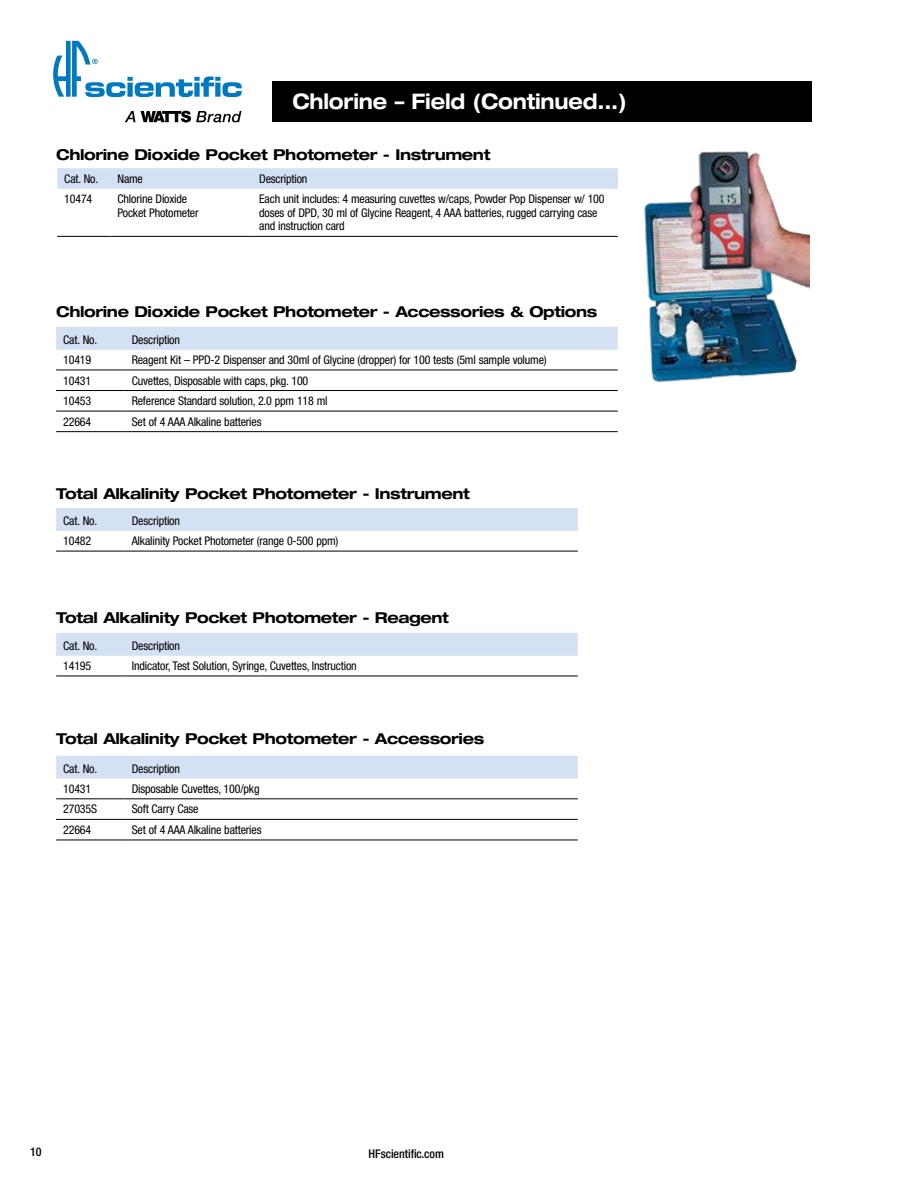
<style>
.page{position:relative;width:918px;height:1188px;background:#fff}
.page>*{position:absolute;margin:0;border:0;box-sizing:border-box;transform-origin:0 0}
.t1{font:700 expanded 21.45px "Helvetica Neue LT Std";letter-spacing:-.01em;color:#fff;scale:.89 1}
.t2{font:700 expanded 15px "Helvetica Neue LT Std";letter-spacing:-.025em;color:#000}
.t3{font:condensed 12px/13.5px "Helvetica Neue LT Std";letter-spacing:-.015em;color:#000}
.t4{font:500 condensed 12px "Helvetica Neue LT Std";letter-spacing:-.005em;color:#000}
</style>
<div class="page">
<svg style="left:53px;top:41px;width:189px;height:56px"></svg>
<svg style="left:125px;top:111px;width:10px;height:11px"></svg>
<svg style="left:141px;top:111px;width:101px;height:11px"></svg>
<div style="left:56px;top:508px;width:522px;height:23px;background:#d4e0f3"></div>
<hr style="left:56px;top:551px;width:69px;height:1px;background:#000">
<hr style="left:125px;top:551px;width:453px;height:1px;background:#000">
<div style="left:56px;top:633px;width:522px;height:23px;background:#d4e0f3"></div>
<hr style="left:56px;top:676px;width:69px;height:1px;background:#000">
<hr style="left:125px;top:676px;width:453px;height:1px;background:#000">
<div style="left:56px;top:756px;width:522px;height:23px;background:#d4e0f3"></div>
<hr style="left:56px;top:798px;width:69px;height:1px;background:#000">
<hr style="left:125px;top:798px;width:453px;height:1px;background:#000">
<hr style="left:56px;top:819px;width:69px;height:1px;background:#000">
<hr style="left:125px;top:819px;width:453px;height:1px;background:#000">
<hr style="left:56px;top:840px;width:69px;height:1px;background:#000">
<hr style="left:125px;top:840px;width:453px;height:1px;background:#000">
<div style="left:272px;top:82px;width:540px;height:40px;background:#000"></div>
<img style="left:644px;top:151px;width:166px;height:231px">
<div style="left:56px;top:327px;width:562px;height:23px;background:#d4e0f3"></div>
<hr style="left:56px;top:370px;width:69px;height:1px;background:#000">
<hr style="left:125px;top:370px;width:493px;height:1px;background:#000">
<hr style="left:56px;top:390px;width:69px;height:1px;background:#000">
<hr style="left:125px;top:390px;width:493px;height:1px;background:#000">
<hr style="left:56px;top:411px;width:69px;height:1px;background:#000">
<hr style="left:125px;top:411px;width:493px;height:1px;background:#000">
<hr style="left:56px;top:431px;width:69px;height:1px;background:#000">
<hr style="left:125px;top:431px;width:493px;height:1px;background:#000">
<div style="left:57px;top:168px;width:561px;height:21px;background:#d4e0f3"></div>
<hr style="left:57px;top:236px;width:53px;height:1px;background:#000">
<hr style="left:110px;top:236px;width:142px;height:1px;background:#000">
<hr style="left:252px;top:236px;width:366px;height:1px;background:#000">
<h1 class="t1" style="left:292px;top:88px;width:377px">Chlorine – Field (Continued...)</h1>
<p class="t2" style="left:56px;top:145px;width:436px">Chlorine Dioxide Pocket Photometer - Instrument</p>
<p class="t3" style="left:64px;top:172px;width:36px">Cat. No.</p>
<p class="t3" style="left:118px;top:172px;width:27px">Name</p>
<p class="t3" style="left:259px;top:172px;width:50px">Description</p>
<p class="t3" style="left:64px;top:192px;width:30px">10474</p>
<p class="t3" style="left:118px;top:192px;width:83px">Chlorine Dioxide<br>Pocket Photometer</p>
<p class="t3" style="left:259px;top:192px;width:347px">Each unit includes: 4 measuring cuvettes w/caps, Powder Pop Dispenser w/ 100 doses of DPD, 30 ml of Glycine Reagent, 4 AAA batteries, rugged carrying case and instruction card</p>
<p class="t2" style="left:56px;top:302px;width:543px">Chlorine Dioxide Pocket Photometer - Accessories &amp; Options</p>
<p class="t3" style="left:63px;top:333px;width:36px">Cat. No.</p>
<p class="t3" style="left:132px;top:333px;width:50px">Description</p>
<p class="t3" style="left:63px;top:353px;width:30px">10419</p>
<p class="t3" style="left:132px;top:353px;width:417px">Reagent Kit – PPD-2 Dispenser and 30ml of Glycine (dropper) for 100 tests (5ml sample volume)</p>
<p class="t3" style="left:63px;top:373px;width:30px">10431</p>
<p class="t3" style="left:132px;top:373px;width:178px">Cuvettes, Disposable with caps, pkg. 100</p>
<p class="t3" style="left:63px;top:394px;width:30px">10453</p>
<p class="t3" style="left:132px;top:394px;width:197px">Reference Standard solution, 2.0 ppm 118 ml</p>
<p class="t3" style="left:63px;top:415px;width:30px">22664</p>
<p class="t3" style="left:132px;top:415px;width:131px">Set of 4 AAA Alkaline batteries</p>
<p class="t2" style="left:56px;top:484px;width:415px">Total Alkalinity Pocket Photometer - Instrument</p>
<p class="t3" style="left:63px;top:514px;width:36px">Cat. No.</p>
<p class="t3" style="left:132px;top:514px;width:50px">Description</p>
<p class="t3" style="left:63px;top:534px;width:30px">10482</p>
<p class="t3" style="left:132px;top:534px;width:208px">Alkalinity Pocket Photometer (range 0-500 ppm)</p>
<p class="t2" style="left:56px;top:608px;width:394px">Total Alkalinity Pocket Photometer - Reagent</p>
<p class="t3" style="left:63px;top:639px;width:36px">Cat. No.</p>
<p class="t3" style="left:132px;top:639px;width:50px">Description</p>
<p class="t3" style="left:63px;top:659px;width:30px">14195</p>
<p class="t3" style="left:132px;top:659px;width:227px">Indicator, Test Solution, Syringe, Cuvettes, Instruction</p>
<p class="t2" style="left:56px;top:730px;width:430px">Total Alkalinity Pocket Photometer - Accessories</p>
<p class="t3" style="left:63px;top:762px;width:36px">Cat. No.</p>
<p class="t3" style="left:132px;top:762px;width:50px">Description</p>
<p class="t3" style="left:63px;top:782px;width:30px">10431</p>
<p class="t3" style="left:132px;top:782px;width:129px">Disposable Cuvettes, 100/pkg</p>
<p class="t3" style="left:63px;top:802px;width:35px">27035S</p>
<p class="t3" style="left:132px;top:802px;width:68px">Soft Carry Case</p>
<p class="t3" style="left:63px;top:823px;width:30px">22664</p>
<p class="t3" style="left:132px;top:823px;width:131px">Set of 4 AAA Alkaline batteries</p>
<p class="t4" style="left:30px;top:1145px;width:13px">10</p>
<p class="t4" style="left:369px;top:1147px;width:77px">HFscientific.com</p>
</div>
